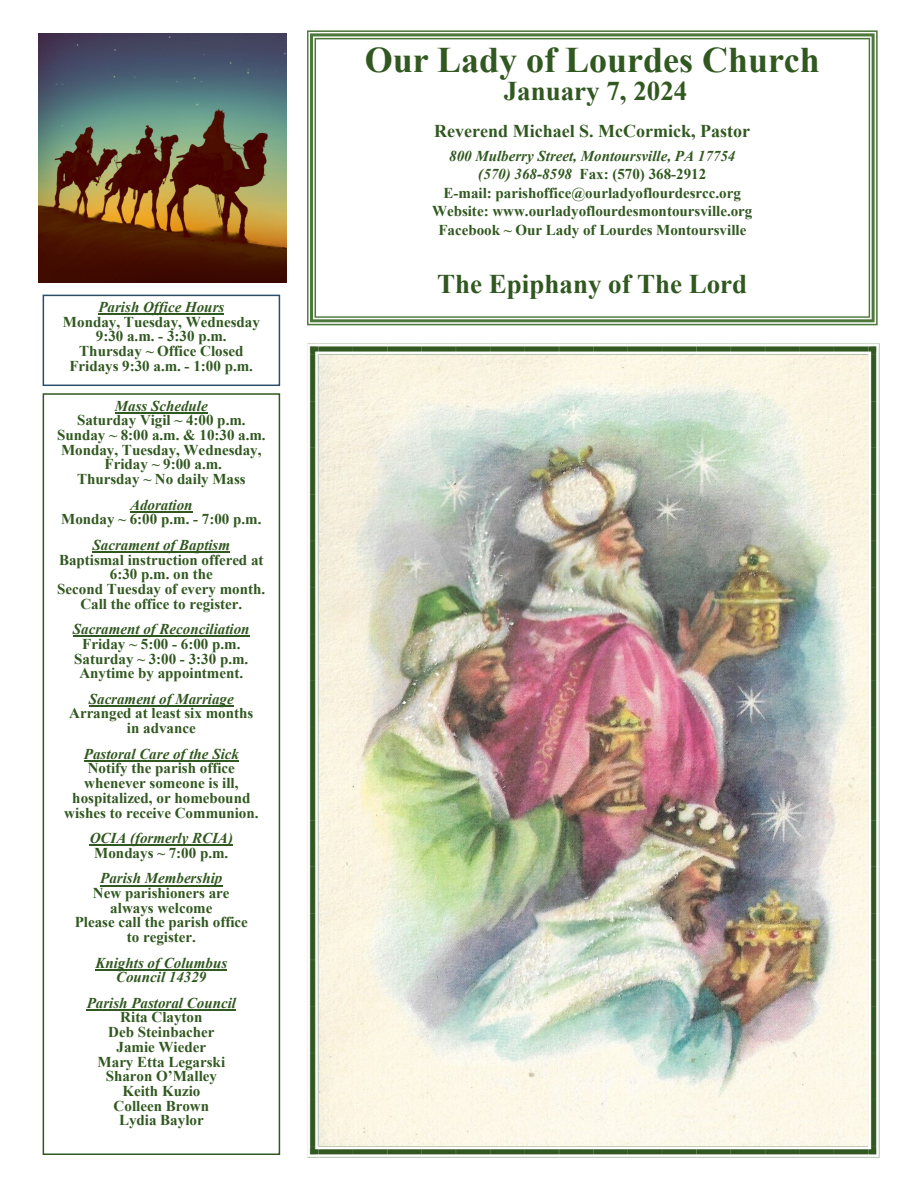
<style>
.page{position:relative;width:918px;height:1188px;background:#fff}
.page>*{position:absolute;margin:0;border:0;box-sizing:border-box;transform-origin:0 0}
.t1{font:700 36px "Times New Roman";color:#315820}
.t2{font:700 27px "Times New Roman";color:#315820}
.t3{font:700 18px "Times New Roman";color:#315820}
.t4{font:700 15px/14.7px "Times New Roman";color:#315820;text-align:center}
.t5{font:italic 700 15px/14.7px "Times New Roman";color:#315820;text-align:center}
.s1{font-style:italic}
.s2{font-style:normal}
</style>
<div class="page">
<svg style="left:307px;top:30px;width:571px;height:295px"></svg>
<div style="left:43px;top:393px;width:237px;height:762px;border:2px solid #315820"></div>
<hr style="left:115px;top:412px;width:93px;height:2px;background:#315820">
<hr style="left:130px;top:511px;width:63px;height:2px;background:#315820">
<hr style="left:93px;top:551px;width:137px;height:2px;background:#315820">
<hr style="left:73px;top:636px;width:177px;height:1px;background:#315820">
<hr style="left:89px;top:705px;width:145px;height:2px;background:#315820">
<hr style="left:84px;top:760px;width:155px;height:2px;background:#315820">
<hr style="left:90px;top:845px;width:143px;height:1px;background:#315820">
<hr style="left:100px;top:885px;width:122px;height:1px;background:#315820">
<hr style="left:95px;top:969px;width:132px;height:2px;background:#315820">
<hr style="left:87px;top:1009px;width:149px;height:2px;background:#315820">
<div style="left:43px;top:295px;width:237px;height:91px;border:2px solid #2d4e6b"></div>
<hr style="left:98px;top:314px;width:126px;height:1px;background:#315820">
<img style="left:307px;top:344px;width:572px;height:813px">
<img style="left:38px;top:34px;width:249px;height:248px">
<p class="t4" style="left:63px;top:299px;width:198px"><span class="s1">Parish Office Hours<br></span>Monday, Tuesday, Wednesday<br>9:30 a.m. - 3:30 p.m.<br>Thursday ~ Office Closed<br>Fridays 9:30 a.m. - 1:00 p.m.</p>
<p class="t4" style="left:57px;top:398px;width:210px"><span class="s1">Mass Schedule<br></span>Saturday Vigil ~ 4:00 p.m.<br>Sunday ~ 8:00 a.m. &amp; 10:30 a.m.<br>Monday, Tuesday, Wednesday,<br>Friday ~ 9:00 a.m.<br>Thursday ~ No daily Mass</p>
<p class="t4" style="left:61px;top:497px;width:202px"><span class="s1">Adoration<br></span>Monday ~ 6:00 p.m. - 7:00 p.m.</p>
<p class="t4" style="left:57px;top:537px;width:209px"><span class="s1">Sacrament of Baptism<br></span>Baptismal instruction offered at<br>6:30 p.m. on the<br>Second Tuesday of every month.<br>Call the office to register.</p>
<p class="t4" style="left:73px;top:621px;width:178px"><span class="s1">Sacrament of Reconciliation<br></span>Friday ~ 5:00 - 6:00 p.m.<br>Saturday ~ 3:00 - 3:30 p.m.<br>Anytime by appointment.</p>
<p class="t4" style="left:69px;top:691px;width:186px"><span class="s1">Sacrament of Marriage<br></span>Arranged at least six months in advance</p>
<p class="t4" style="left:64px;top:746px;width:196px"><span class="s1">Pastoral Care of the Sick<br></span>Notify the parish office whenever someone is ill, hospitalized, or homebound wishes to receive Communion.</p>
<p class="t5" style="left:90px;top:830px;width:145px">OCIA (formerly RCIA)<br><span class="s2">Mondays ~ 7:00 p.m.</span></p>
<p class="t4" style="left:75px;top:870px;width:175px"><span class="s1">Parish Membership<br></span>New parishioners are always welcome<br>Please call the parish office to register.</p>
<p class="t5" style="left:95px;top:955px;width:133px">Knights of Columbus<br>Council 14329</p>
<p class="t4" style="left:87px;top:995px;width:151px"><span class="s1">Parish Pastoral Council<br></span>Rita Clayton<br>Deb Steinbacher<br>Jamie Wieder<br>Mary Etta Legarski<br>Sharon O’Malley<br>Keith Kuzio<br>Colleen Brown<br>Lydia Baylor</p>
<p class="t1" style="left:365px;top:34px;width:456px">Our Lady of Lourdes Church</p>
<p class="t2" style="left:504px;top:71px;width:185px">January 7, 2024</p>
<p class="t3" style="left:434px;top:118px;width:317px">Reverend Michael S. McCormick, Pastor</p>
<p class="t4" style="left:432px;top:146px;width:322px;line-height:18.6px"><span class="s1">800 Mulberry Street, Montoursville, PA 17754 (570) 368-8598</span> Fax: (570) 368-2912<br>E-mail: parishoffice@ourladyoflourdesrcc.org Website: www.ourladyoflourdesmontoursville.org Facebook ~ Our Lady of Lourdes Montoursville</p>
<p class="t2" style="left:437px;top:265px;width:312px">The Epiphany of The Lord</p>
</div>
